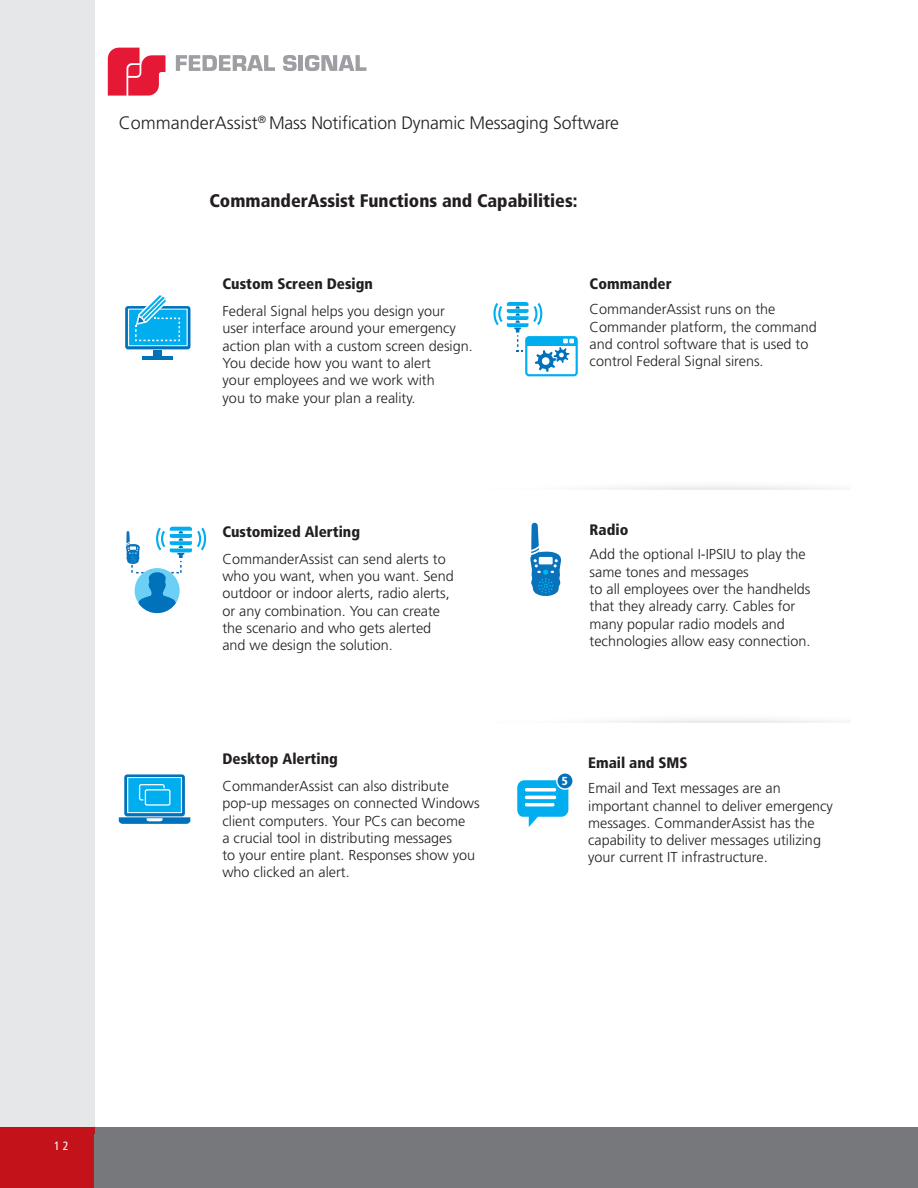
<style>
.page{position:relative;width:918px;height:1188px;background:#fff}
.page>*{position:absolute;margin:0;border:0;box-sizing:border-box;transform-origin:0 0}
.t1{font:18.15px "Frutiger LT 77 Blk Cn";color:#231f20}
.t2{font:300 18px "Frutiger LT Std";letter-spacing:-.01em;color:#231f20}
.t3{font:15.15px "Frutiger LT 77 Blk Cn";color:#231f20}
.t4{font:300 14.4px/17.2px "Frutiger LT Std";color:#231f20}
.t5{font:condensed 12px "Frutiger LT Std";color:#fff}
.t6{font:11.7px "Frutiger LT 77 Blk Cn";color:#fff}
</style>
<div class="page">
<div style="left:0;top:1126px;width:95px;height:62px;background:#c4121a"></div>
<div style="left:94px;top:1127px;width:824px;height:61px;background:#76787b"></div>
<div style="left:0;top:0;width:94px;height:1134px;background:#e6e7e9"></div>
<div style="left:0;top:1128px;width:94px;height:6px;background:#c4121a"></div>
<svg style="left:176px;top:55px;width:99px;height:16px"></svg>
<svg style="left:283px;top:55px;width:14px;height:16px"></svg>
<hr style="left:299px;top:55px;width:4px;height:16px;background:#9d9fa2">
<svg style="left:305px;top:55px;width:61px;height:16px"></svg>
<svg style="left:108px;top:48px;width:57px;height:48px"></svg>
<svg style="left:119px;top:774px;width:71px;height:50px"></svg>
<svg style="left:493px;top:302px;width:85px;height:74px"></svg>
<svg style="left:517px;top:773px;width:56px;height:54px"></svg>
<div style="left:154px;top:350px;width:8px;height:8px;background:#0072bc"></div>
<hr style="left:143px;top:357px;width:30px;height:3px;background:#0072bc">
<svg style="left:125px;top:295px;width:65px;height:54px"></svg>
<svg style="left:530px;top:522px;width:32px;height:74px"></svg>
<svg style="left:126px;top:527px;width:80px;height:86px"></svg>
<p class="t2" style="left:119px;top:113px;width:502px">CommanderAssist<sup>®</sup> Mass Notification Dynamic Messaging Software</p>
<p class="t1" style="left:209px;top:190px;width:370px">CommanderAssist Functions and Capabilities:</p>
<p class="t3" style="left:223px;top:275px;width:152px">Custom Screen Design</p>
<p class="t4" style="left:223px;top:303px;width:252px">Federal Signal helps you design your user interface around your emergency action plan with a custom screen design.<br>You decide how you want to alert<br>your employees and we work with<br>you to make your plan a reality.</p>
<p class="t3" style="left:590px;top:275px;width:84px">Commander</p>
<p class="t4" style="left:590px;top:301px;width:229px">CommanderAssist runs on the<br>Commander platform, the command and control software that is used to control Federal Signal sirens.</p>
<p class="t3" style="left:222px;top:522px;width:139px">Customized Alerting</p>
<p class="t4" style="left:222px;top:550px;width:233px">CommanderAssist can send alerts to who you want, when you want. Send outdoor or indoor alerts, radio alerts, or any combination. You can create the scenario and who gets alerted and we design the solution.</p>
<p class="t3" style="left:222px;top:750px;width:117px">Desktop Alerting</p>
<p class="t4" style="left:222px;top:778px;width:259px">CommanderAssist can also distribute pop-up messages on connected Windows client computers. Your PCs can become<br>a crucial tool in distributing messages<br>to your entire plant. Responses show you who clicked an alert.</p>
<p class="t3" style="left:590px;top:520px;width:40px">Radio</p>
<p class="t4" style="left:590px;top:546px;width:222px">Add the optional I-IPSIU to play the same tones and messages<br>to all employees over the handhelds that they already carry. Cables for many popular radio models and technologies allow easy connection.</p>
<p class="t6" style="left:562px;top:773px;width:8px">5</p>
<p class="t3" style="left:588px;top:754px;width:101px">Email and SMS</p>
<p class="t4" style="left:588px;top:780px;width:246px">Email and Text messages are an important channel to deliver emergency messages. CommanderAssist has the capability to deliver messages utilizing your current IT infrastructure.</p>
<p class="t5" style="left:54px;top:1139px;width:16px">12</p>
</div>
